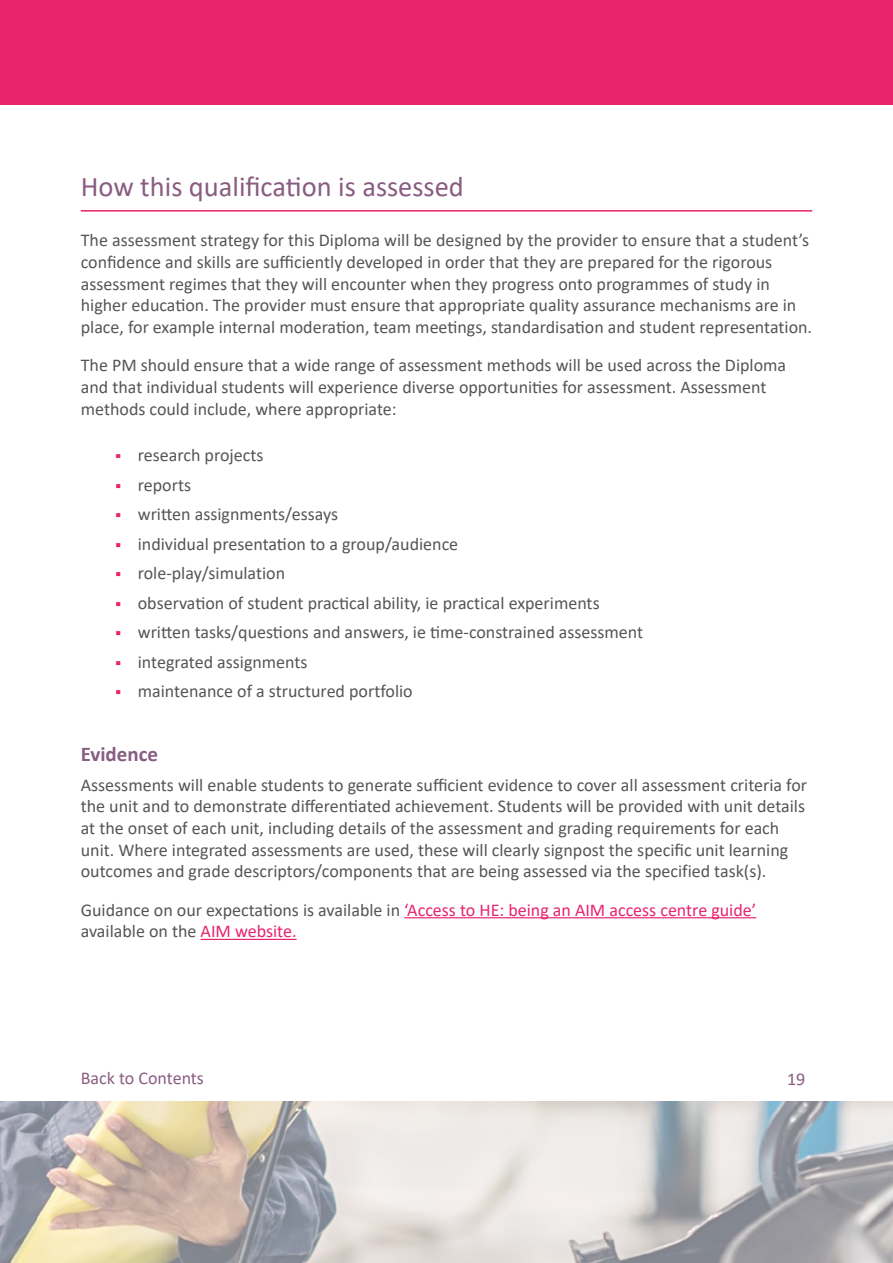
<style>
.page{position:relative;width:893px;height:1263px;background:#fff}
.page>*{position:absolute;margin:0;border:0;box-sizing:border-box;transform-origin:0 0}
.t1{font:28.5px "Calibri";color:#895c82}
.t2{font:700 21px "Calibri";color:#895c82}
.t3{font:18px/21.6px "Calibri";color:#565555}
.t4{font:18px "Calibri";color:#895c82}
.s1{font-weight:700;color:#e7236d}
.s2{color:#e7236d}
</style>
<div class="page">
<div style="left:0;top:0;width:893px;height:104px;background:#e7236d"></div>
<img style="left:0;top:1101px;width:893px;height:162px">
<hr style="left:404px;top:917px;width:352px;height:1px;background:#e7236d">
<hr style="left:201px;top:939px;width:96px;height:1px;background:#e7236d">
<hr style="left:81px;top:210px;width:731px;height:2px;background:#e7236d">
<h1 class="t1" style="left:81px;top:166px;width:385px">How this qualification is assessed</h1>
<p class="t3" style="left:81px;top:229px;width:733px">The assessment strategy for this Diploma will be designed by the provider to ensure that a student’s confidence and skills are sufficiently developed in order that they are prepared for the rigorous assessment regimes that they will encounter when they progress onto programmes of study in higher education. The provider must ensure that appropriate quality assurance mechanisms are in place, for example internal moderation, team meetings, standardisation and student representation.</p>
<p class="t3" style="left:81px;top:354px;width:707px">The PM should ensure that a wide range of assessment methods will be used across the Diploma and that individual students will experience diverse opportunities for assessment. Assessment methods could include, where appropriate:</p>
<p class="t3" style="left:115px;top:444px;width:150px"><span class="s1">▪</span> research projects</p>
<p class="t3" style="left:115px;top:473px;width:77px"><span class="s1">▪</span> reports</p>
<p class="t3" style="left:115px;top:503px;width:224px"><span class="s1">▪</span> written assignments/essays</p>
<p class="t3" style="left:115px;top:532px;width:344px"><span class="s1">▪</span> individual presentation to a group/audience</p>
<p class="t3" style="left:115px;top:562px;width:171px"><span class="s1">▪</span> role-play/simulation</p>
<p class="t3" style="left:115px;top:591px;width:486px"><span class="s1">▪</span> observation of student practical ability, ie practical experiments</p>
<p class="t3" style="left:115px;top:621px;width:529px"><span class="s1">▪</span> written tasks/questions and answers, ie time-constrained assessment</p>
<p class="t3" style="left:115px;top:650px;width:194px"><span class="s1">▪</span> integrated assignments</p>
<p class="t3" style="left:115px;top:680px;width:299px"><span class="s1">▪</span> maintenance of a structured portfolio</p>
<p class="t2" style="left:81px;top:739px;width:79px">Evidence</p>
<p class="t3" style="left:81px;top:773px;width:728px">Assessments will enable students to generate sufficient evidence to cover all assessment criteria for the unit and to demonstrate differentiated achievement. Students will be provided with unit details at the onset of each unit, including details of the assessment and grading requirements for each unit. Where integrated assessments are used, these will clearly signpost the specific unit learning outcomes and grade descriptors/components that are being assessed via the specified task(s).</p>
<p class="t3" style="left:81px;top:898px;width:677px">Guidance on our expectations is available in <span class="s2">‘Access to HE: being an AIM access centre guide’ </span>available on the <span class="s2">AIM website.</span></p>
<p class="t4" style="left:81px;top:1065px;width:125px">Back to Contents</p>
<p class="t4" style="left:787px;top:1066px;width:20px">19</p>
</div>
